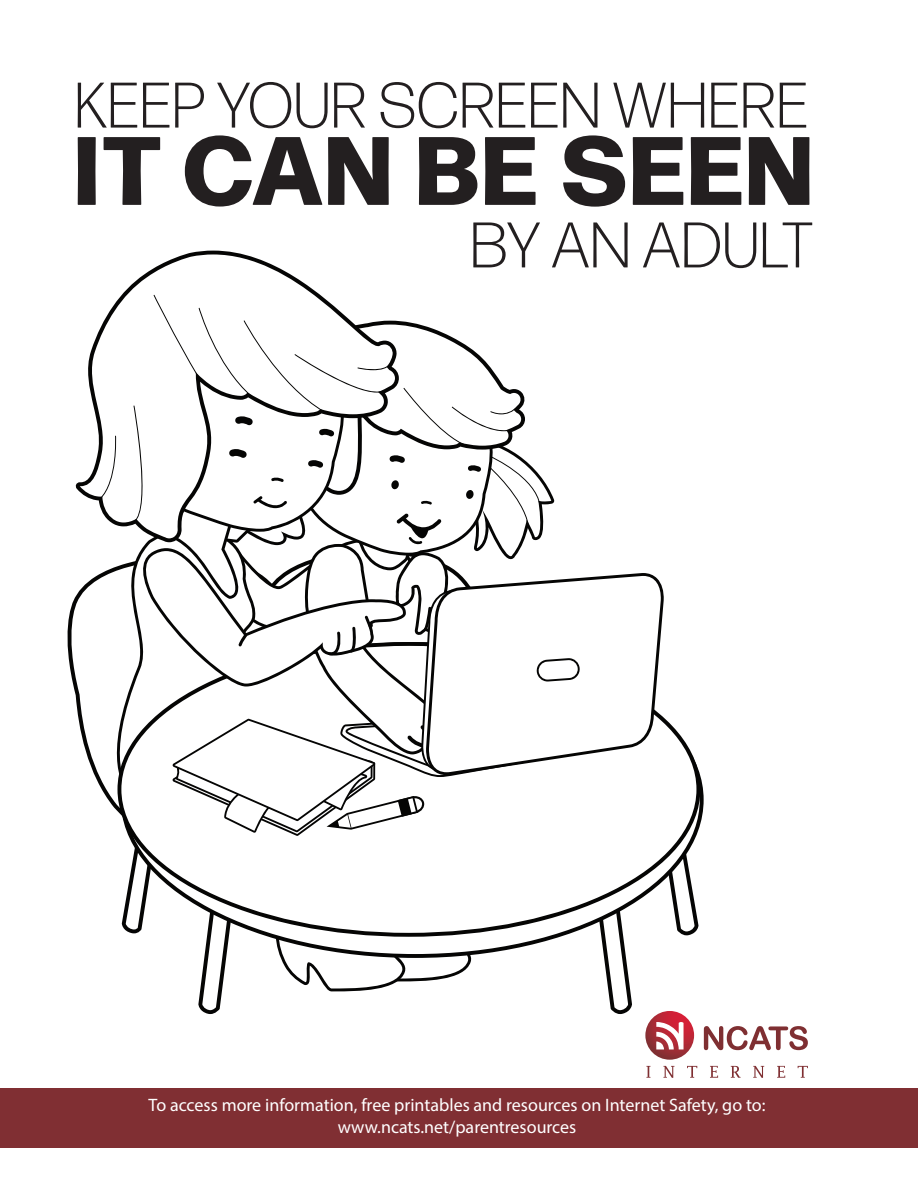
<style>
.page{position:relative;width:918px;height:1188px;background:#fff}
.page>*{position:absolute;margin:0;border:0;box-sizing:border-box;transform-origin:0 0}
.t1{font:800 96.9px "Forma DJR Banner";letter-spacing:.05em;color:#231f20}
.t2{font:300 64.2px "Forma DJR Banner";letter-spacing:.05em;color:#231f20}
.t3{font:18px/21.6px "Myriad Pro";color:#fff;text-align:center}
</style>
<div class="page">
<svg style="left:67px;top:574px;width:32px;height:210px"></svg>
<svg style="left:635px;top:718px;width:65px;height:218px"></svg>
<svg style="left:76px;top:251px;width:245px;height:251px"></svg>
<svg style="left:635px;top:573px;width:29px;height:202px"></svg>
<svg style="left:99px;top:295px;width:536px;height:719px"></svg>
<div style="left:0;top:1089px;width:918px;height:59px;background:#802f33"></div>
<svg style="left:645px;top:1011px;width:49px;height:49px"></svg>
<svg style="left:704px;top:1026px;width:104px;height:24px"></svg>
<svg style="left:646px;top:1066px;width:4px;height:12px"></svg>
<svg style="left:663px;top:1066px;width:11px;height:12px"></svg>
<svg style="left:687px;top:1066px;width:10px;height:12px"></svg>
<svg style="left:710px;top:1066px;width:8px;height:12px"></svg>
<svg style="left:731px;top:1066px;width:10px;height:12px"></svg>
<svg style="left:753px;top:1066px;width:11px;height:12px"></svg>
<svg style="left:777px;top:1066px;width:8px;height:12px"></svg>
<svg style="left:798px;top:1066px;width:10px;height:12px"></svg>
<h2 class="t2" style="left:76px;top:68px;width:733px">KEEP YOUR SCREEN WHERE</h2>
<h1 class="t1" style="left:75px;top:97px;width:738px">IT CAN BE SEEN</h1>
<h2 class="t2" style="left:471px;top:208px;width:342px">BY AN ADULT</h2>
<p class="t3" style="left:149px;top:1094px;width:618px">To access more information, free printables and resources on Internet Safety, go to: www.ncats.net/parentresources</p>
</div>
